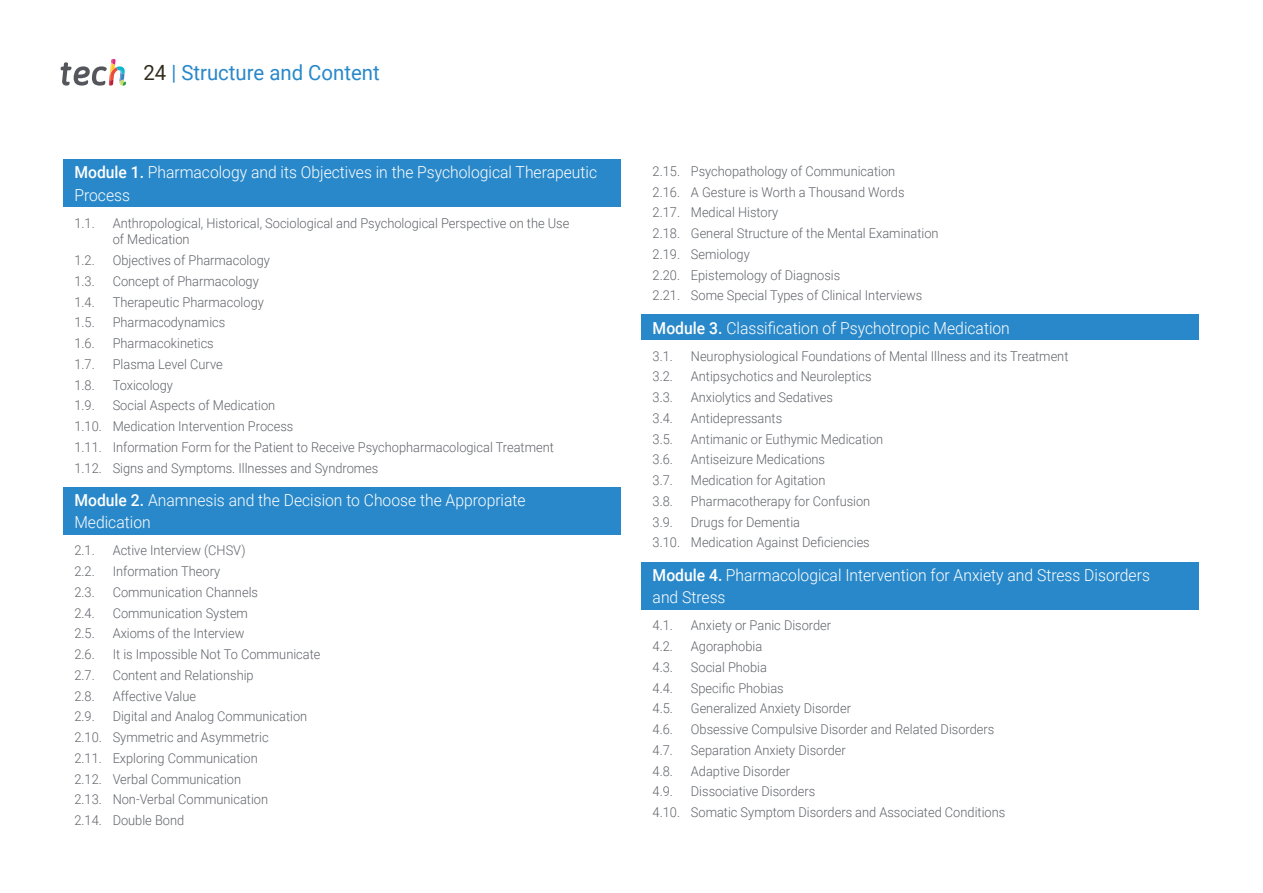
<style>
.page{position:relative;width:1263px;height:893px;background:#fff}
.page>*{position:absolute;margin:0;border:0;box-sizing:border-box;transform-origin:0 0}
.t1{font:21px "Roboto";color:#2988c9}
.t2{font:300 16.5px/22.5px "Roboto";color:#fff;scale:.95 1}
.t3{font:300 13.5px/20.7px "Roboto";color:#61646a;scale:.95 1}
.s1{color:#312e20}
.s2{font-weight:500}
</style>
<div class="page">
<svg style="left:61px;top:59px;width:65px;height:27px"></svg>
<div style="left:63px;top:159px;width:558px;height:48px;background:#2988c9"></div>
<div style="left:63px;top:487px;width:558px;height:48px;background:#2988c9"></div>
<div style="left:642px;top:315px;width:557px;height:25px;background:#2988c9"></div>
<div style="left:642px;top:562px;width:557px;height:47px;background:#2988c9"></div>
<h1 class="t1" style="left:144px;top:57px;width:238px"><span class="s1">24</span> | Structure and Content</h1>
<p class="t2" style="left:74px;top:161px;width:552px"><span class="s2">Module 1.</span> Pharmacology and its Objectives in the Psychological Therapeutic<br>Process</p>
<p class="t3" style="left:74px;top:212px;width:23px">1.1.</p>
<p class="t3" style="left:113px;top:214px;width:482px;line-height:16.5px">Anthropological, Historical, Sociological and Psychological Perspective on the Use of Medication</p>
<p class="t3" style="left:74px;top:249px;width:23px">1.2.</p>
<p class="t3" style="left:113px;top:249px;width:167px">Objectives of Pharmacology</p>
<p class="t3" style="left:74px;top:270px;width:23px">1.3.</p>
<p class="t3" style="left:113px;top:270px;width:155px">Concept of Pharmacology</p>
<p class="t3" style="left:74px;top:291px;width:23px">1.4.</p>
<p class="t3" style="left:113px;top:291px;width:161px">Therapeutic Pharmacology</p>
<p class="t3" style="left:74px;top:312px;width:23px">1.5.</p>
<p class="t3" style="left:113px;top:312px;width:120px">Pharmacodynamics</p>
<p class="t3" style="left:74px;top:332px;width:23px">1.6.</p>
<p class="t3" style="left:113px;top:332px;width:108px">Pharmacokinetics</p>
<p class="t3" style="left:74px;top:353px;width:23px">1.7.</p>
<p class="t3" style="left:113px;top:353px;width:117px">Plasma Level Curve</p>
<p class="t3" style="left:74px;top:374px;width:23px">1.8.</p>
<p class="t3" style="left:113px;top:374px;width:65px">Toxicology</p>
<p class="t3" style="left:74px;top:395px;width:23px">1.9.</p>
<p class="t3" style="left:74px;top:395px;width:506px;text-indent:38px">Social Aspects of Medication<br>1.10. Medication Intervention Process<br>1.11. Information Form for the Patient to Receive Psychopharmacological Treatment 1.12. Signs and Symptoms. Illnesses and Syndromes</p>
<p class="t2" style="left:74px;top:488px;width:476px"><span class="s2">Module 2.</span> Anamnesis and the Decision to Choose the Appropriate<br>Medication</p>
<p class="t3" style="left:74px;top:540px;width:23px">2.1.</p>
<p class="t3" style="left:113px;top:540px;width:141px">Active Interview (CHSV)</p>
<p class="t3" style="left:74px;top:560px;width:23px">2.2.</p>
<p class="t3" style="left:113px;top:560px;width:115px">Information Theory</p>
<p class="t3" style="left:74px;top:581px;width:23px">2.3.</p>
<p class="t3" style="left:113px;top:581px;width:154px">Communication Channels</p>
<p class="t3" style="left:74px;top:602px;width:23px">2.4.</p>
<p class="t3" style="left:113px;top:602px;width:144px">Communication System</p>
<p class="t3" style="left:74px;top:623px;width:23px">2.5.</p>
<p class="t3" style="left:113px;top:623px;width:140px">Axioms of the Interview</p>
<p class="t3" style="left:74px;top:643px;width:23px">2.6.</p>
<p class="t3" style="left:113px;top:643px;width:220px">It is Impossible Not To Communicate</p>
<p class="t3" style="left:74px;top:664px;width:23px">2.7.</p>
<p class="t3" style="left:113px;top:664px;width:150px">Content and Relationship</p>
<p class="t3" style="left:74px;top:685px;width:23px">2.8.</p>
<p class="t3" style="left:113px;top:685px;width:89px">Affective Value</p>
<p class="t3" style="left:74px;top:706px;width:23px">2.9.</p>
<p class="t3" style="left:74px;top:706px;width:247px;text-indent:38px">Digital and Analog Communication<br>2.10. Symmetric and Asymmetric<br>2.11. Exploring Communication<br>2.12. Verbal Communication<br>2.13. Non-Verbal Communication<br>2.14. Double Bond</p>
<p class="t3" style="left:653px;top:160px;width:303px">2.15. Psychopathology of Communication<br>2.16. A Gesture is Worth a Thousand Words<br>2.17. Medical History<br>2.18. General Structure of the Mental Examination 2.19. Semiology<br>2.20. Epistemology of Diagnosis<br>2.21. Some Special Types of Clinical Interviews</p>
<p class="t2" style="left:653px;top:316px;width:378px"><span class="s2">Module 3.</span> Classification of Psychotropic Medication</p>
<p class="t3" style="left:653px;top:345px;width:23px">3.1.</p>
<p class="t3" style="left:691px;top:345px;width:399px">Neurophysiological Foundations of Mental Illness and its Treatment</p>
<p class="t3" style="left:653px;top:366px;width:23px">3.2.</p>
<p class="t3" style="left:691px;top:366px;width:192px">Antipsychotics and Neuroleptics</p>
<p class="t3" style="left:653px;top:387px;width:23px">3.3.</p>
<p class="t3" style="left:691px;top:387px;width:151px">Anxiolytics and Sedatives</p>
<p class="t3" style="left:653px;top:407px;width:23px">3.4.</p>
<p class="t3" style="left:691px;top:407px;width:98px">Antidepressants</p>
<p class="t3" style="left:653px;top:428px;width:23px">3.5.</p>
<p class="t3" style="left:691px;top:428px;width:204px">Antimanic or Euthymic Medication</p>
<p class="t3" style="left:653px;top:449px;width:23px">3.6.</p>
<p class="t3" style="left:691px;top:449px;width:143px">Antiseizure Medications</p>
<p class="t3" style="left:653px;top:470px;width:23px">3.7.</p>
<p class="t3" style="left:691px;top:470px;width:143px">Medication for Agitation</p>
<p class="t3" style="left:653px;top:490px;width:23px">3.8.</p>
<p class="t3" style="left:691px;top:490px;width:190px">Pharmacotherapy for Confusion</p>
<p class="t3" style="left:653px;top:511px;width:23px">3.9.</p>
<p class="t3" style="left:653px;top:511px;width:230px;text-indent:38px">Drugs for Dementia<br>3.10. Medication Against Deficiencies</p>
<p class="t2" style="left:653px;top:563px;width:525px"><span class="s2">Module 4.</span> Pharmacological Intervention for Anxiety and Stress Disorders and Stress</p>
<p class="t3" style="left:653px;top:615px;width:23px">4.1.</p>
<p class="t3" style="left:691px;top:615px;width:149px">Anxiety or Panic Disorder</p>
<p class="t3" style="left:653px;top:635px;width:23px">4.2.</p>
<p class="t3" style="left:691px;top:635px;width:77px">Agoraphobia</p>
<p class="t3" style="left:653px;top:656px;width:23px">4.3.</p>
<p class="t3" style="left:691px;top:656px;width:82px">Social Phobia</p>
<p class="t3" style="left:653px;top:677px;width:23px">4.4.</p>
<p class="t3" style="left:691px;top:677px;width:99px">Specific Phobias</p>
<p class="t3" style="left:653px;top:698px;width:23px">4.5.</p>
<p class="t3" style="left:691px;top:698px;width:170px">Generalized Anxiety Disorder</p>
<p class="t3" style="left:653px;top:718px;width:23px">4.6.</p>
<p class="t3" style="left:691px;top:718px;width:321px">Obsessive Compulsive Disorder and Related Disorders</p>
<p class="t3" style="left:653px;top:739px;width:23px">4.7.</p>
<p class="t3" style="left:691px;top:739px;width:164px">Separation Anxiety Disorder</p>
<p class="t3" style="left:653px;top:760px;width:23px">4.8.</p>
<p class="t3" style="left:691px;top:760px;width:106px">Adaptive Disorder</p>
<p class="t3" style="left:653px;top:781px;width:23px">4.9.</p>
<p class="t3" style="left:653px;top:781px;width:373px;text-indent:38px">Dissociative Disorders<br>4.10. Somatic Symptom Disorders and Associated Conditions</p>
</div>
